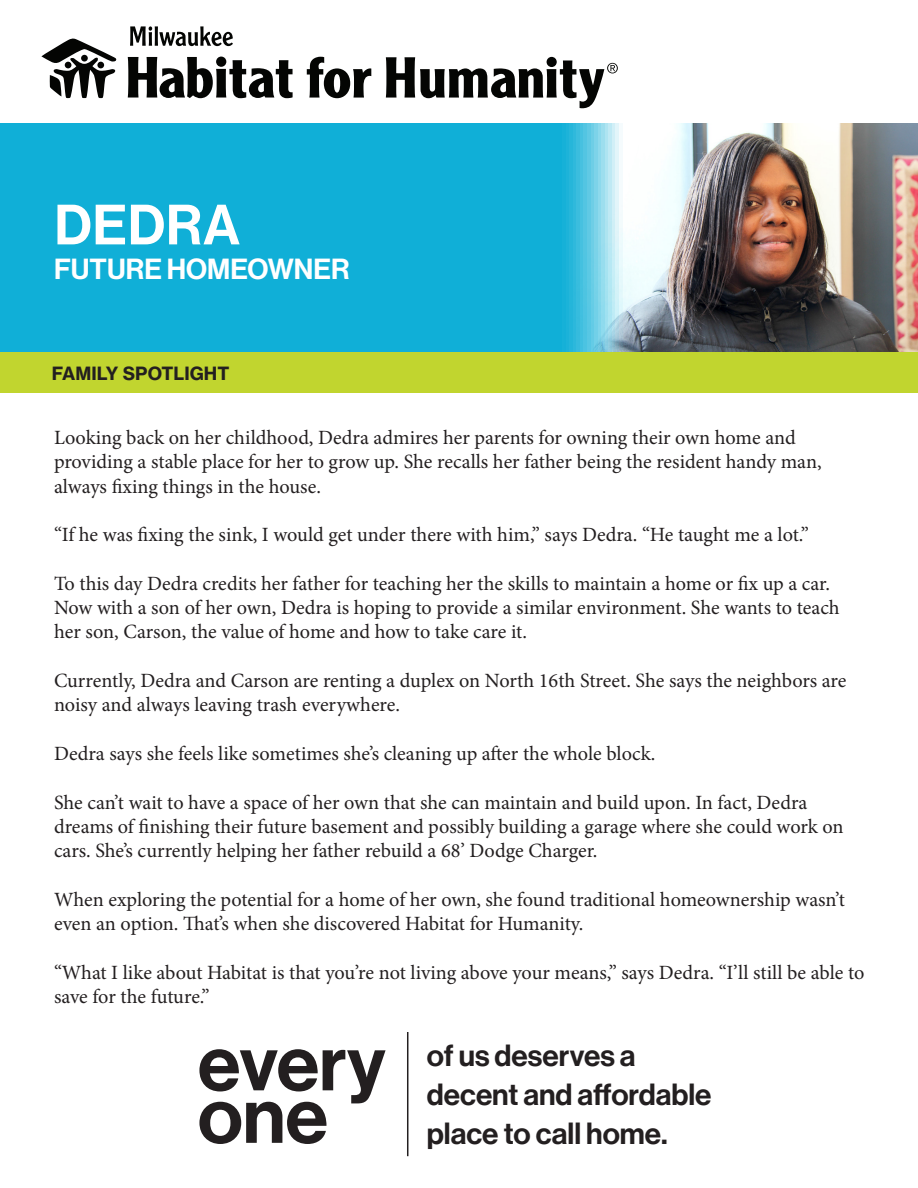
<style>
.page{position:relative;width:918px;height:1188px;background:#fff}
.page>*{position:absolute;margin:0;border:0;box-sizing:border-box;transform-origin:0 0}
.t1{font:78px "N Haas Grotesk DS Pro 65 Md";color:#231f20}
.t2{font:55.5px "N Haas Grotesk DS Pro 65 Md";letter-spacing:.015em;color:#fff}
.t3{font:49.5px "Myriad Pro";color:#fff}
.t4{font:30px/39px "N Haas Grotesk DS Pro 65 Md";color:#231f20}
.t5{font:28.5px "N Haas Grotesk DS Pro 65 Md";color:#fff}
.t6{font:20.25px/24.3px "Minion Pro";letter-spacing:-.005em;color:#231f20}
.t7{font:18px "N Haas Grotesk TX Pro 75 Bd";color:#231f20}
</style>
<div class="page">
<img style="left:886px;top:124px;width:32px;height:229px">
<svg style="left:0;top:124px;width:886px;height:229px;fill:#10afd7"></svg>
<div style="left:0;top:353px;width:918px;height:40px;background:#c1d52f"></div>
<svg style="left:41px;top:38px;width:76px;height:60px"></svg>
<svg style="left:128px;top:57px;width:165px;height:41px"></svg>
<svg style="left:307px;top:57px;width:64px;height:41px"></svg>
<svg style="left:386px;top:57px;width:232px;height:51px"></svg>
<svg style="left:130px;top:26px;width:103px;height:20px"></svg>
<hr style="left:407px;top:1032px;width:1px;height:124px;background:#231f20">
<p class="t3" style="left:54px;top:178px;width:205px">BUILDING</p>
<p class="t3" style="left:54px;top:238px;width:119px">HOPE</p>
<p class="t2" style="left:54px;top:193px;width:187px">DEDRA</p>
<p class="t5" style="left:54px;top:252px;width:297px">FUTURE HOMEOWNER</p>
<p class="t7" style="left:52px;top:362px;width:179px">FAMILY SPOTLIGHT</p>
<p class="t6" style="left:54px;top:426px;width:769px">Looking back on her childhood, Dedra admires her parents for owning their own home and providing a stable place for her to grow up. She recalls her father being the resident handy man, always fixing things in the house.</p>
<p class="t6" style="left:54px;top:523px;width:756px">“If he was fixing the sink, I would get under there with him,” says Dedra. “He taught me a lot.”</p>
<p class="t6" style="left:54px;top:571px;width:787px">To this day Dedra credits her father for teaching her the skills to maintain a home or fix up a car.<br>Now with a son of her own, Dedra is hoping to provide a similar environment. She wants to teach her son, Carson, the value of home and how to take care it.</p>
<p class="t6" style="left:54px;top:669px;width:794px">Currently, Dedra and Carson are renting a duplex on North 16th Street. She says the neighbors are noisy and always leaving trash everywhere.</p>
<p class="t6" style="left:54px;top:741px;width:603px">Dedra says she feels like sometimes she’s cleaning up after the whole block.</p>
<p class="t6" style="left:54px;top:790px;width:791px">She can’t wait to have a space of her own that she can maintain and build upon. In fact, Dedra dreams of finishing their future basement and possibly building a garage where she could work on cars. She’s currently helping her father rebuild a 68’ Dodge Charger.</p>
<p class="t6" style="left:54px;top:887px;width:793px">When exploring the potential for a home of her own, she found traditional homeownership wasn’t even an option. That’s when she discovered Habitat for Humanity.</p>
<p class="t6" style="left:54px;top:960px;width:812px">“What I like about Habitat is that you’re not living above your means,” says Dedra. “I’ll still be able to save for the future.”</p>
<p class="t1" style="left:198px;top:1018px;width:189px">every</p>
<p class="t1" style="left:198px;top:1070px;width:132px">one</p>
<p class="t4" style="left:427px;top:1036px;width:286px">of us deserves a decent and affordable place to call home.</p>
</div>
